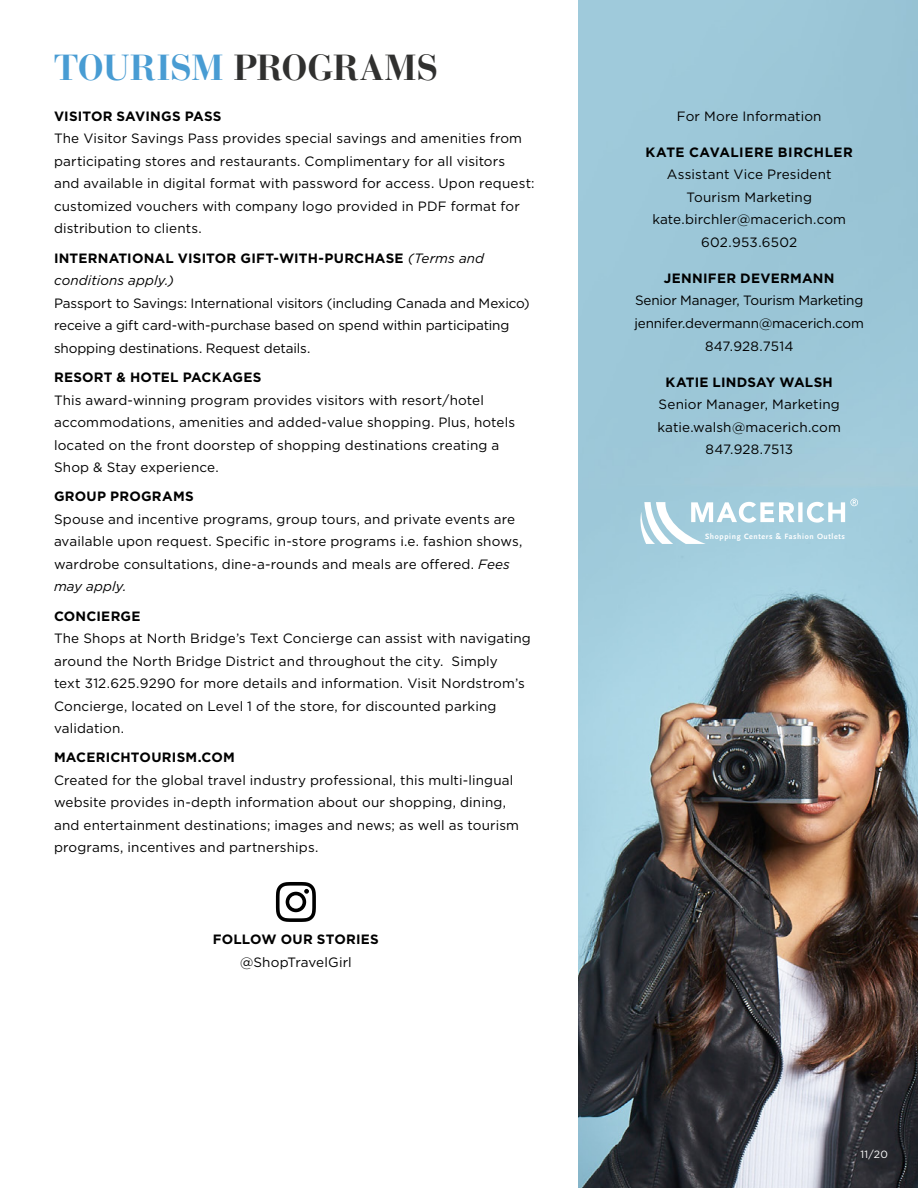
<style>
.page{position:relative;width:918px;height:1188px;background:#fff}
.page>*{position:absolute;margin:0;border:0;box-sizing:border-box;transform-origin:0 0}
.t1{font:700 36px "Bauer Bodoni Std";letter-spacing:-.005em;color:#30302f}
.t2{font:13.5px/22.5px "Gotham";letter-spacing:.01em;color:#000}
.t3{font:13.5px/22.5px "Gotham";letter-spacing:-.01em;color:#000}
.t4{font:700 13.5px/22.5px "Gotham";letter-spacing:.02em;color:#000}
.t5{font:10.5px "Gotham";color:#fff}
.t6{font:700 7.95px "Scala Sans LF";letter-spacing:.08em;color:#fff}
.s1{color:#489cd3}
.s2{font-weight:400;font-style:italic}
.s3{font-style:italic}
</style>
<div class="page">
<img style="left:579px;top:0;width:339px;height:1188px">
<svg style="left:276px;top:882px;width:40px;height:40px"></svg>
<svg style="left:640px;top:499px;width:218px;height:45px"></svg>
<h1 class="t1" style="left:54px;top:46px;width:386px"><span class="s1">TOURISM</span> PROGRAMS</h1>
<p class="t4" style="left:54px;top:105px;width:169px">VISITOR SAVINGS PASS</p>
<p class="t2" style="left:54px;top:127px;width:482px">The Visitor Savings Pass provides special savings and amenities from participating stores and restaurants. Complimentary for all visitors<br>and available in digital format with password for access. Upon request: customized vouchers with company logo provided in PDF format for distribution to clients.</p>
<p class="t4" style="left:54px;top:247px;width:432px">INTERNATIONAL VISITOR GIFT-WITH-PURCHASE <span class="s2">(Terms and conditions apply.)</span></p>
<p class="t3" style="left:54px;top:291px;width:477px">Passport to Savings: International visitors (including Canada and Mexico) receive a gift card-with-purchase based on spend within participating shopping destinations. Request details.</p>
<p class="t4" style="left:54px;top:366px;width:209px">RESORT &amp; HOTEL PACKAGES</p>
<p class="t2" style="left:54px;top:388px;width:463px">This award-winning program provides visitors with resort/hotel accommodations, amenities and added-value shopping. Plus, hotels located on the front doorstep of shopping destinations creating a Shop &amp; Stay experience.</p>
<p class="t4" style="left:54px;top:485px;width:141px">GROUP PROGRAMS</p>
<p class="t2" style="left:54px;top:507px;width:470px">Spouse and incentive programs, group tours, and private events are available upon request. Specific in-store programs i.e. fashion shows, wardrobe consultations, dine-a-rounds and meals are offered. <span class="s3">Fees may apply.</span></p>
<p class="t4" style="left:54px;top:604px;width:88px">CONCIERGE</p>
<p class="t2" style="left:54px;top:627px;width:478px">The Shops at North Bridge’s Text Concierge can assist with navigating around the North Bridge District and throughout the city. Simply<br>text 312.625.9290 for more details and information. Visit Nordstrom’s Concierge, located on Level 1 of the store, for discounted parking validation.</p>
<p class="t4" style="left:54px;top:746px;width:182px">MACERICHTOURISM.COM</p>
<p class="t2" style="left:54px;top:769px;width:466px">Created for the global travel industry professional, this multi-lingual website provides in-depth information about our shopping, dining, and entertainment destinations; images and news; as well as tourism programs, incentives and partnerships.</p>
<p class="t4" style="left:213px;top:928px;width:167px">FOLLOW OUR STORIES</p>
<p class="t2" style="left:240px;top:951px;width:113px">@ShopTravelGirl</p>
<p class="t2" style="left:677px;top:105px;width:146px">For More Information</p>
<p class="t4" style="left:646px;top:141px;width:209px">KATE CAVALIERE BIRCHLER</p>
<p class="t2" style="left:652px;top:163px;width:195px;text-align:center">Assistant Vice President<br>Tourism Marketing kate.birchler@macerich.com<br>602.953.6502</p>
<p class="t4" style="left:664px;top:267px;width:172px">JENNIFER DEVERMANN</p>
<p class="t3" style="left:634px;top:289px;width:231px;text-align:center">Senior Manager, Tourism Marketing jennifer.devermann@macerich.com<br>847.928.7514</p>
<p class="t4" style="left:666px;top:370px;width:169px">KATIE LINDSAY WALSH</p>
<p class="t2" style="left:657px;top:393px;width:185px;text-align:center">Senior Manager, Marketing katie.walsh@macerich.com<br>847.928.7513</p>
<p class="t6" style="left:705px;top:532px;width:141px">Shopping Centers &amp; Fashion Outlets</p>
<p class="t5" style="left:861px;top:1148px;width:29px">11/20</p>
</div>
